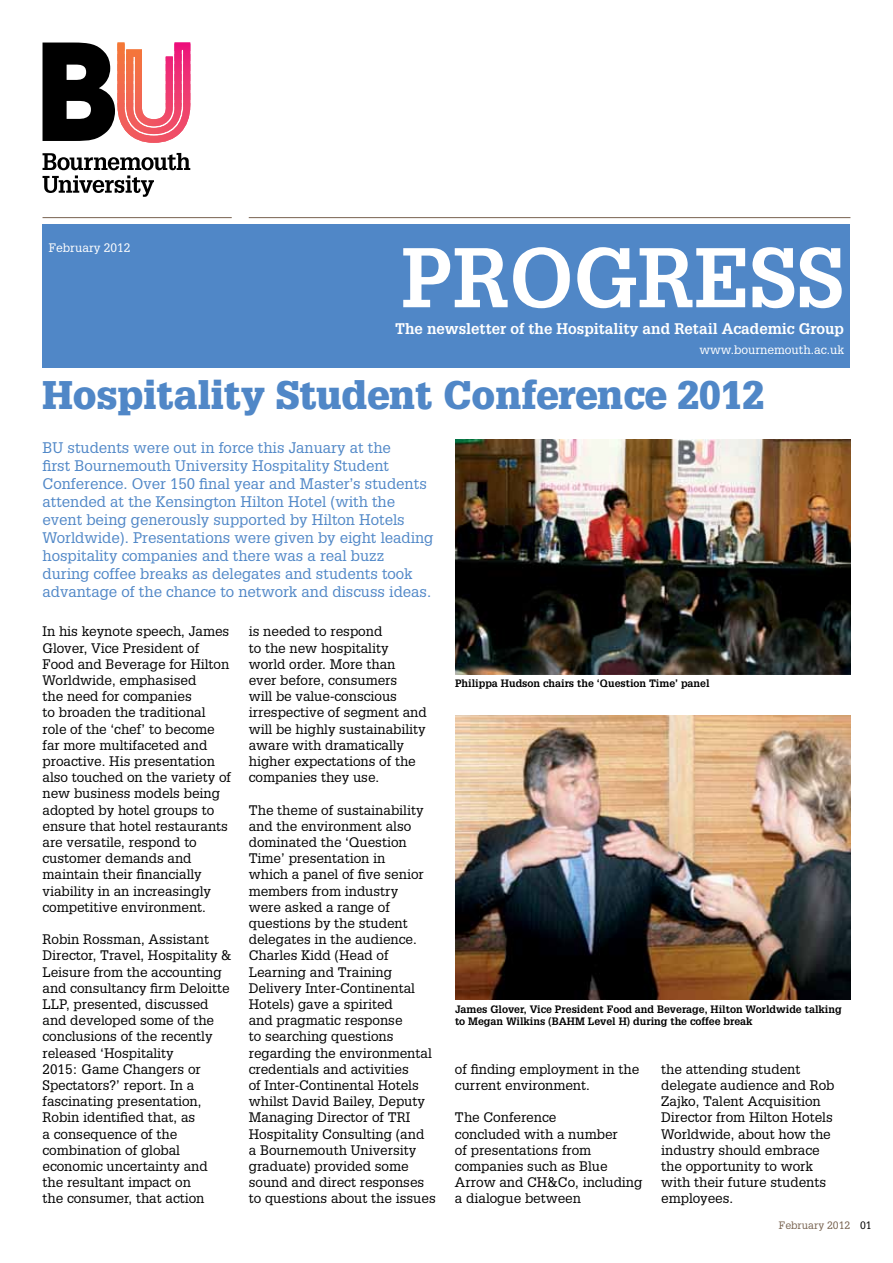
<style>
.page{position:relative;width:893px;height:1263px;background:#fff}
.page>*{position:absolute;margin:0;border:0;box-sizing:border-box;transform-origin:0 0}
.t1{font:700 82.5px "Glypha LT";color:#fff}
.t2{font:900 39px "Glypha LT";color:#5087c7}
.t3{font:15px/18px "Glypha LT";color:#5087c7}
.t4{font:700 15px "Glypha LT";color:#fff}
.t5{font:13.5px/16.2px "Glypha LT";color:#000}
.t6{font:12px "Glypha LT";color:#fff}
.t7{font:700 10.5px/12.6px "Glypha LT";color:#000}
.t8{font:10.5px "Glypha LT";color:#77624f}
.s1{color:#000}
</style>
<div class="page">
<svg style="left:43px;top:153px;width:147px;height:44px"></svg>
<svg style="left:43px;top:43px;width:147px;height:100px"></svg>
<div style="left:43px;top:224px;width:807px;height:143px;background:#5087c7"></div>
<hr style="left:43px;top:217px;width:189px;height:1px;background:#77624f">
<hr style="left:249px;top:217px;width:601px;height:1px;background:#77624f">
<img style="left:455px;top:439px;width:395px;height:235px">
<img style="left:455px;top:715px;width:395px;height:285px">
<p class="t6" style="left:49px;top:240px;width:83px">February 2012</p>
<h1 class="t1" style="left:401px;top:227px;width:445px">PROGRESS</h1>
<p class="t4" style="left:395px;top:320px;width:450px">The newsletter of the Hospitality and Retail Academic Group</p>
<p class="t6" style="left:699px;top:342px;width:146px">www.bournemouth.ac.uk</p>
<h2 class="t2" style="left:43px;top:372px;width:723px">Hospitality Student Conference 2012</h2>
<p class="t3" style="left:43px;top:439px;width:392px">BU students were out in force this January at the<br>first Bournemouth University Hospitality Student Conference. Over 150 final year and Master’s students attended at the Kensington Hilton Hotel (with the event being generously supported by Hilton Hotels Worldwide). Presentations were given by eight leading hospitality companies and there was a real buzz during coffee breaks as delegates and students took advantage of the chance to network and discuss ideas.</p>
<p class="t5" style="left:249px;top:623px;width:179px">is needed to respond<br>to the new hospitality world order. More than<br>ever before, consumers<br>will be value-conscious irrespective of segment and will be highly sustainability aware with dramatically higher expectations of the companies they use.</p>
<p class="t5" style="left:249px;top:801px;width:189px">The theme of sustainability and the environment also dominated the ‘Question<br>Time’ presentation in<br>which a panel of five senior members from industry<br>were asked a range of questions by the student delegates in the audience.<br>Charles Kidd (Head of<br>Learning and Training<br>Delivery Inter-Continental<br>Hotels) gave a spirited<br>and pragmatic response<br>to searching questions regarding the environmental credentials and activities<br>of Inter-Continental Hotels whilst David Bailey, Deputy<br>Managing Director of TRI<br>Hospitality Consulting (and<br>a Bournemouth University graduate) provided some sound and direct responses to questions about the issues</p>
<p class="t5" style="left:43px;top:623px;width:190px">In his keynote speech, James<br>Glover, Vice President of<br>Food and Beverage for Hilton<br>Worldwide, emphasised<br>the need for companies<br>to broaden the traditional role of the ‘chef’ to become far more multifaceted and proactive. His presentation also touched on the variety of new business models being adopted by hotel groups to ensure that hotel restaurants are versatile, respond to customer demands and maintain their financially viability in an increasingly competitive environment.</p>
<p class="t5" style="left:43px;top:931px;width:191px">Robin Rossman, Assistant<br>Director, Travel, Hospitality &amp;<br>Leisure from the accounting and consultancy firm Deloitte<br>LLP, presented, discussed and developed some of the conclusions of the recently released ‘Hospitality<br>2015: Game Changers or<br>Spectators?’ report. In a fascinating presentation,<br>Robin identified that, as<br>a consequence of the combination of global economic uncertainty and the resultant impact on<br>the consumer, that action</p>
<p class="t7" style="left:455px;top:677px;width:256px">Philippa Hudson chairs the ‘Question Time’ panel</p>
<p class="t7" style="left:455px;top:1002px;width:388px">James Glover, Vice President Food and Beverage, Hilton Worldwide talking to Megan Wilkins (BAHM Level H) during the coffee break</p>
<p class="t5" style="left:455px;top:1060px;width:186px">of finding employment in the current environment.</p>
<p class="t5" style="left:455px;top:1109px;width:189px">The Conference<br>concluded with a number<br>of presentations from companies such as Blue<br>Arrow and CH&amp;Co, including a dialogue between</p>
<p class="t5" style="left:661px;top:1060px;width:175px">the attending student delegate audience and Rob<br>Zajko, Talent Acquisition<br>Director from Hilton Hotels<br>Worldwide, about how the industry should embrace the opportunity to work with their future students employees.</p>
<p class="t8" style="left:779px;top:1218px;width:94px">February 2012 <span class="s1">01</span></p>
</div>
